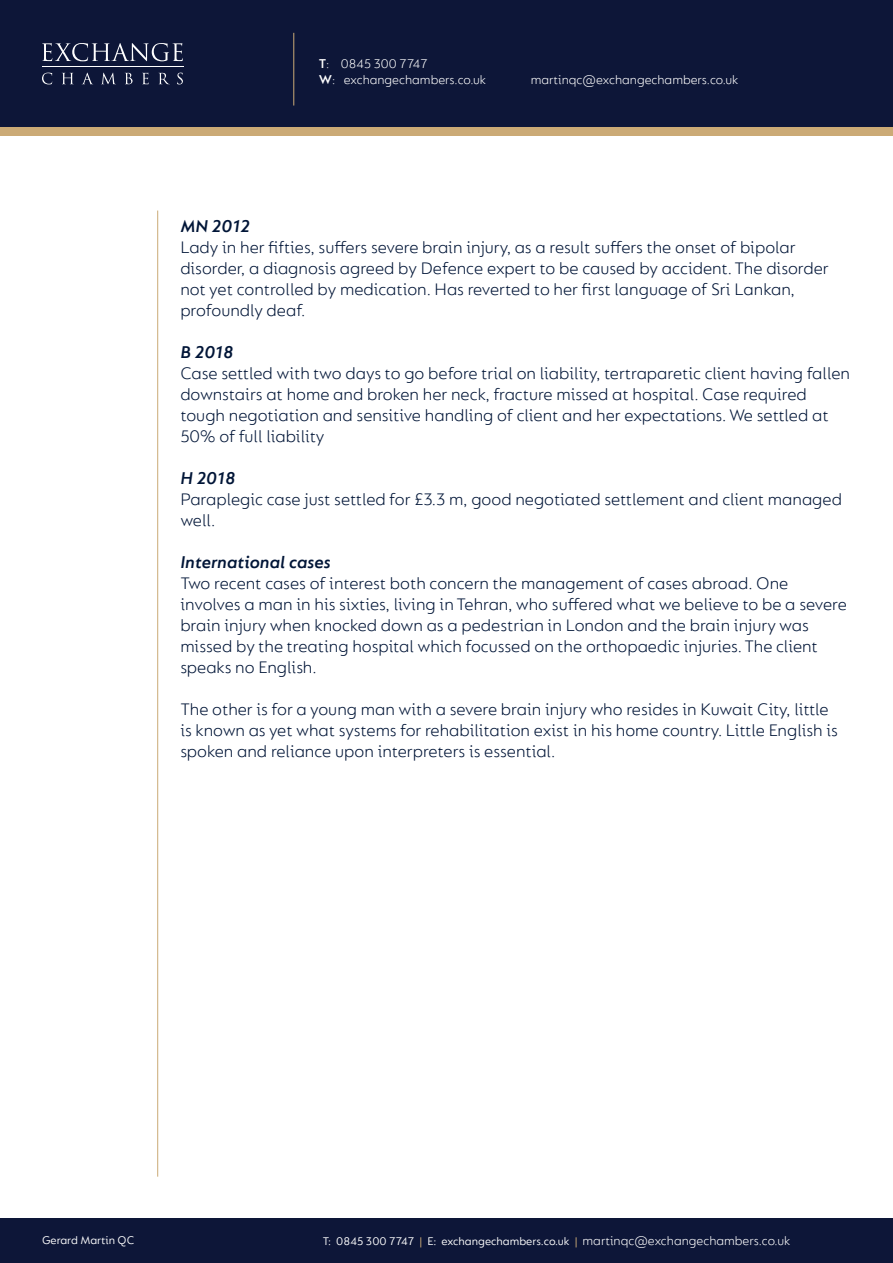
<style>
.page{position:relative;width:893px;height:1263px;background:#fff}
.page>*{position:absolute;margin:0;border:0;box-sizing:border-box;transform-origin:0 0}
.t1{font:300 18px/21px "FS Lucas";color:#001537}
.t2{font:italic 600 18px "FS Lucas";color:#001537}
.t3{font:300 13.5px/16.2px "FS Lucas";color:#fff}
.t4{font:12px "FS Lucas";color:#fff}
.s1{font-weight:600}
.s2{font-weight:600;font-style:italic}
.s3{color:#cbaa76}
.s4{font-weight:300;font-size:13.5px}
</style>
<div class="page">
<div style="left:0;top:64px;width:893px;height:72px;background:#cbaa76"></div>
<div style="left:0;top:0;width:893px;height:127px;background:#0d1638"></div>
<div style="left:0;top:1219px;width:893px;height:44px;background:#0d1638"></div>
<hr style="left:42px;top:67px;width:142px;height:1px;background:#fff">
<svg style="left:42px;top:43px;width:141px;height:18px"></svg>
<svg style="left:42px;top:73px;width:10px;height:11px"></svg>
<svg style="left:62px;top:73px;width:11px;height:11px"></svg>
<svg style="left:82px;top:73px;width:11px;height:11px"></svg>
<svg style="left:102px;top:73px;width:13px;height:11px"></svg>
<svg style="left:125px;top:73px;width:8px;height:11px"></svg>
<svg style="left:142px;top:73px;width:7px;height:11px"></svg>
<svg style="left:159px;top:73px;width:10px;height:11px"></svg>
<svg style="left:177px;top:73px;width:6px;height:11px"></svg>
<hr style="left:293px;top:33px;width:1px;height:73px;background:#cbaa76">
<hr style="left:157px;top:211px;width:1px;height:966px;background:#cbaa76">
<p class="t3" style="left:319px;top:55px;width:169px"><span class="s1">T</span>: 0845 300 7747<br><span class="s1">W</span>: exchangechambers.co.uk</p>
<p class="t3" style="left:531px;top:71px;width:209px">martinqc@exchangechambers.co.uk</p>
<p class="t2" style="left:180px;top:215px;width:71px">MN 2012</p>
<p class="t1" style="left:180px;top:236px;width:650px">Lady in her fifties, suffers severe brain injury, as a result suffers the onset of bipolar disorder, a diagnosis agreed by Defence expert to be caused by accident. The disorder not yet controlled by medication. Has reverted to her first language of Sri Lankan, profoundly deaf.</p>
<p class="t1" style="left:180px;top:341px;width:671px"><span class="s2">B 2018<br></span>Case settled with two days to go before trial on liability, tertraparetic client having fallen downstairs at home and broken her neck, fracture missed at hospital. Case required tough negotiation and sensitive handling of client and her expectations. We settled at 50% of full liability</p>
<p class="t1" style="left:180px;top:467px;width:663px"><span class="s2">H 2018<br></span>Paraplegic case just settled for £3.3 m, good negotiated settlement and client managed well.</p>
<p class="t2" style="left:180px;top:551px;width:152px">International cases</p>
<p class="t1" style="left:180px;top:572px;width:668px">Two recent cases of interest both concern the management of cases abroad. One involves a man in his sixties, living in Tehran, who suffered what we believe to be a severe brain injury when knocked down as a pedestrian in London and the brain injury was missed by the treating hospital which focussed on the orthopaedic injuries. The client speaks no English.</p>
<p class="t1" style="left:180px;top:698px;width:659px">The other is for a young man with a severe brain injury who resides in Kuwait City, little is known as yet what systems for rehabilitation exist in his home country. Little English is spoken and reliance upon interpreters is essential.</p>
<p class="t4" style="left:42px;top:1233px;width:94px">Gerard Martin QC</p>
<p class="t4" style="left:323px;top:1235px;width:469px">T: 0845 300 7747 <span class="s3">|</span> E: exchangechambers.co.uk <span class="s3">|</span> <span class="s4">martinqc@exchangechambers.co.uk</span></p>
</div>
